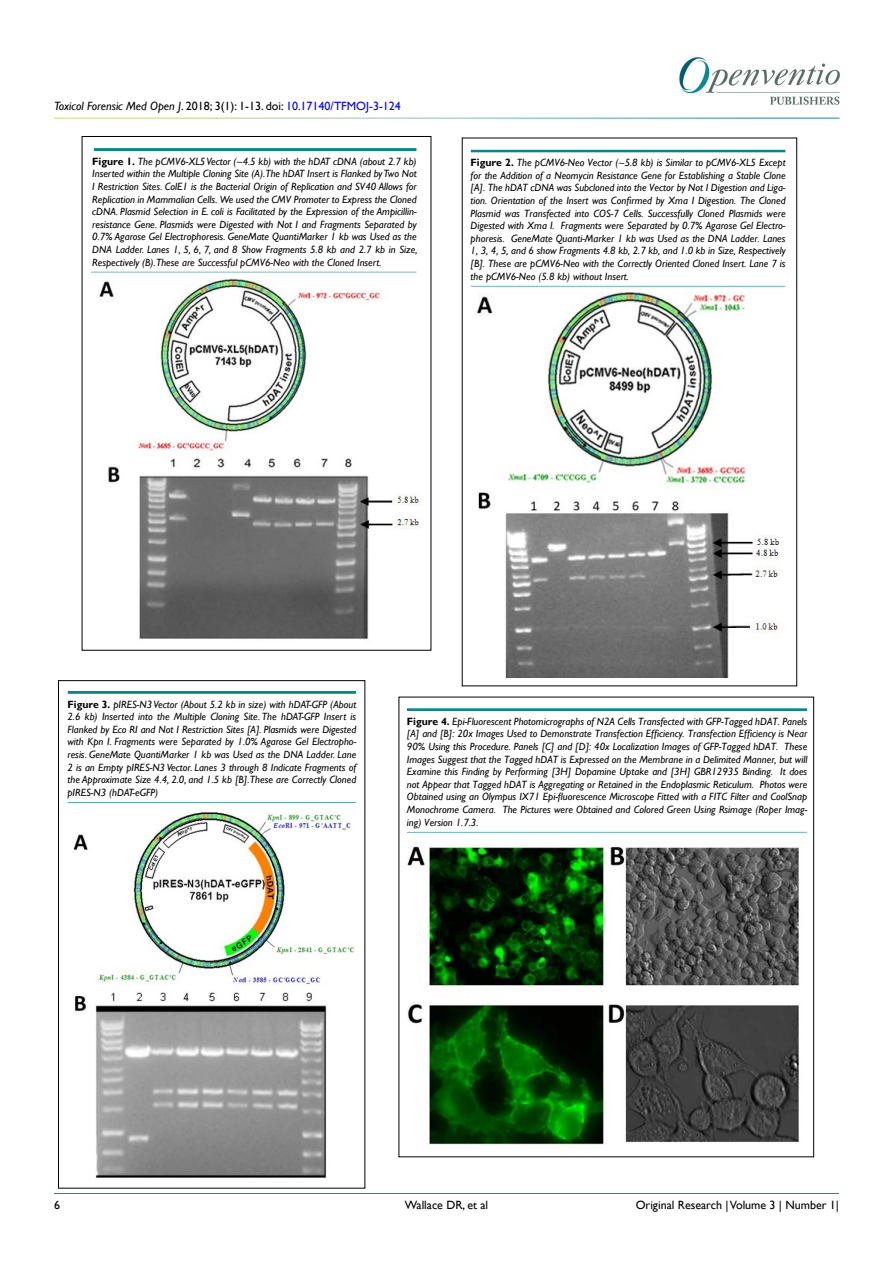
<style>
.page{position:relative;width:893px;height:1263px;background:#fff}
.page>*{position:absolute;margin:0;border:0;box-sizing:border-box;transform-origin:0 0}
.t1{font:italic 12px "Gill Sans";color:#000101}
.t2{font:12px "Gill Sans";color:#000}
.t3{font:italic 10.5px/12.6px "Gill Sans";color:#000;text-align:justify}
.s1{font-style:normal}
.s2{font-style:normal;color:#0000fa}
.s3{font-weight:700;font-style:normal}
</style>
<div class="page">
<img style="left:679px;top:57px;width:160px;height:48px">
<hr style="left:54px;top:1193px;width:785px;height:1px;background:#597068">
<img style="left:99px;top:279px;width:323px;height:360px">
<div style="left:80px;top:136px;width:351px;height:16px;background:#f9f2f3;opacity:.75"></div>
<div style="left:77px;top:260px;width:354px;height:13px;background:#f9f2f3;opacity:.75"></div>
<img style="left:476px;top:293px;width:306px;height:384px">
<div style="left:457px;top:274px;width:342px;height:13px;background:#f9f2f3;opacity:.75"></div>
<div style="left:457px;top:137px;width:342px;height:17px;background:#f9f2f3;opacity:.75"></div>
<div style="left:54px;top:679px;width:317px;height:16px;background:#f9f2f3;opacity:.75"></div>
<img style="left:73px;top:812px;width:282px;height:366px">
<div style="left:394px;top:696px;width:425px;height:16px;background:#f9f2f3;opacity:.75"></div>
<div style="left:394px;top:820px;width:425px;height:13px;background:#f9f2f3;opacity:.75"></div>
<img style="left:407px;top:846px;width:392px;height:299px">
<p class="t1" style="left:54px;top:99px;width:348px">Toxicol Forensic Med Open J<span class="s1">. 2018; 3(1): 1-13. doi:</span> <span class="s2">10.17140/TFMOJ-3-124</span></p>
<p class="t3" style="left:92px;top:155px;width:327px"><span class="s3">Figure 1.</span> The pCMV6-XL5 Vector (~4.5 kb) with the hDAT cDNA (about 2.7 kb)<br>Inserted within the Multiple Cloning Site (A).The hDAT Insert is Flanked by Two Not I Restriction Sites. ColE1 is the Bacterial Origin of Replication and SV40 Allows for Replication in Mammalian Cells. We used the CMV Promoter to Express the Cloned cDNA. Plasmid Selection in E. coli is Facilitated by the Expression of the Ampicillin&shy;resistance Gene. Plasmids were Digested with Not I and Fragments Separated by 0.7% Agarose Gel Electrophoresis. GeneMate QuantiMarker 1 kb was Used as the DNA Ladder. Lanes 1, 5, 6, 7, and 8 Show Fragments 5.8 kb and 2.7 kb in Size, Respectively (B).These are Successful pCMV6-Neo with the Cloned Insert.</p>
<p class="t3" style="left:471px;top:157px;width:316px"><span class="s3">Figure 2.</span> The pCMV6-Neo Vector (~5.8 kb) is Similar to pCMV6-XL5 Except for the Addition of a Neomycin Resistance Gene for Establishing a Stable Clone [A]. The hDAT cDNA was Subcloned into the Vector by Not I Digestion and Liga&shy;tion. Orientation of the Insert was Confirmed by Xma I Digestion. The Cloned Plasmid was Transfected into COS-7 Cells. Successfully Cloned Plasmids were Digested with Xma I. Fragments were Separated by 0.7% Agarose Gel Electro&shy;phoresis. GeneMate Quanti-Marker 1 kb was Used as the DNA Ladder. Lanes 1, 3, 4, 5, and 6 show Fragments 4.8 kb, 2.7 kb, and 1.0 kb in Size, Respectively [B]. These are pCMV6-Neo with the Correctly Oriented Cloned Insert. Lane 7 is the pCMV6-Neo (5.8 kb) without Insert.</p>
<p class="t3" style="left:68px;top:698px;width:290px"><span class="s3">Figure 3.</span> pIRES-N3 Vector (About 5.2 kb in size) with hDAT-GFP (About 2.6 kb) Inserted into the Multiple Cloning Site. The hDAT-GFP Insert is Flanked by Eco RI and Not I Restriction Sites [A]. Plasmids were Digested with Kpn I. Fragments were Separated by 1.0% Agarose Gel Electropho&shy;resis. GeneMate QuantiMarker 1 kb was Used as the DNA Ladder. Lane 2 is an Empty pIRES-N3 Vector. Lanes 3 through 8 Indicate Fragments of the Approximate Size 4.4, 2.0, and 1.5 kb [B].These are Correctly Cloned pIRES-N3 (hDAT-eGFP)</p>
<p class="t3" style="left:407px;top:715px;width:402px"><span class="s3">Figure 4.</span> Epi-Fluorescent Photomicrographs of N2A Cells Transfected with GFP-Tagged hDAT. Panels [A] and [B]: 20x Images Used to Demonstrate Transfection Efficiency. Transfection Efficiency is Near 90% Using this Procedure. Panels [C] and [D]: 40x Localization Images of GFP-Tagged hDAT. These Images Suggest that the Tagged hDAT is Expressed on the Membrane in a Delimited Manner, but will Examine this Finding by Performing [3H] Dopamine Uptake and [3H] GBR12935 Binding. It does not Appear that Tagged hDAT is Aggregating or Retained in the Endoplasmic Reticulum. Photos were Obtained using an Olympus IX71 Epi-fluorescence Microscope Fitted with a FITC Filter and CoolSnap Monochrome Camera. The Pictures were Obtained and Colored Green Using Rsimage (Roper Imag&shy;ing) Version 1.7.3.</p>
<p class="t2" style="left:54px;top:1198px;width:7px">6</p>
<p class="t2" style="left:636px;top:1198px;width:205px">Original Research | Volume 3 | Number 1|</p>
<p class="t2" style="left:405px;top:1198px;width:85px">Wallace DR, et al</p>
</div>
